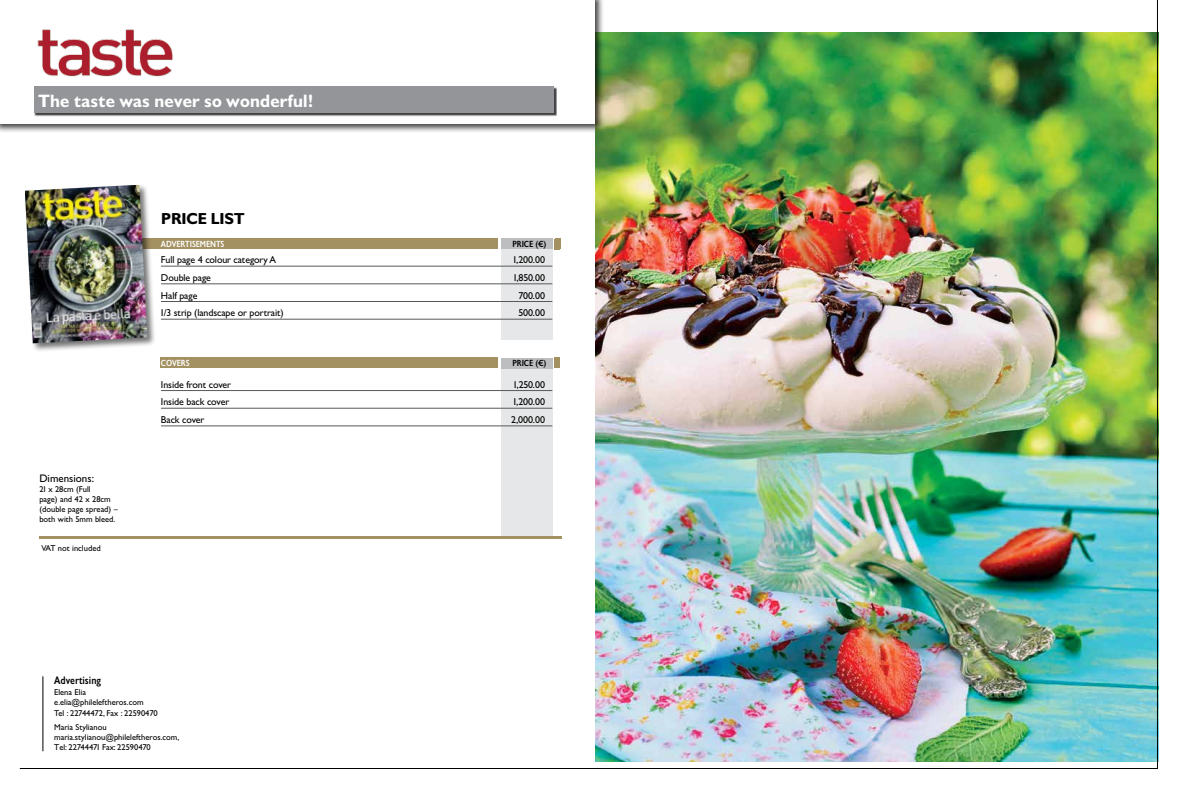
<style>
.page{position:relative;width:1191px;height:794px;background:#fff}
.page>*{position:absolute;margin:0;border:0;box-sizing:border-box;transform-origin:0 0}
.t1{font:700 18px "Gill Sans Hel";letter-spacing:.015em;color:#fff}
.t2{font:700 16px "Gill Sans Hel";color:#000}
.t3{font:11px "Gill Sans Hel";color:#000}
.t4{font:700 11px "Gill Sans Hel Semi Condenced";color:#000}
.t5{font:10px "Gill Sans Hel";letter-spacing:-.01em;color:#000}
.t6{font:700 9px "Gill Sans Hel Semi Condenced";letter-spacing:-.01em;color:#fff}
.t7{font:700 9px "Gill Sans Hel Semi Condenced";letter-spacing:-.01em;color:#000}
.t8{font:8.5px/10.2px "Gill Sans Hel";color:#000}
</style>
<div class="page">
<img style="left:595px;top:32px;width:562px;height:729px">
<div style="left:85px;top:238px;width:412px;height:11px;background:#a39161"></div>
<div style="left:555px;top:238px;width:6px;height:11px;background:#a39161"></div>
<div style="left:501px;top:241px;width:51px;height:99px;background:#e6e7e8"></div>
<div style="left:501px;top:358px;width:51px;height:179px;background:#e6e7e8"></div>
<hr style="left:161px;top:266px;width:391px;height:1px;background:#58595b">
<hr style="left:161px;top:284px;width:391px;height:1px;background:#58595b">
<hr style="left:161px;top:301px;width:391px;height:1px;background:#58595b">
<hr style="left:161px;top:319px;width:391px;height:1px;background:#58595b">
<hr style="left:161px;top:390px;width:391px;height:1px;background:#58595b">
<hr style="left:161px;top:408px;width:391px;height:1px;background:#58595b">
<hr style="left:161px;top:426px;width:391px;height:1px;background:#58595b">
<div style="left:160px;top:357px;width:337px;height:11px;background:#a39161"></div>
<div style="left:501px;top:238px;width:51px;height:11px;background:#bcbec0"></div>
<div style="left:501px;top:358px;width:51px;height:10px;background:#bcbec0"></div>
<div style="left:554px;top:239px;width:6px;height:11px;background:#a39161"></div>
<div style="left:554px;top:357px;width:6px;height:11px;background:#a39161"></div>
<div style="left:0;top:0;width:604px;height:133px;background:#000;opacity:.75"></div>
<div style="left:0;top:0;width:594px;height:123px;background:#fff"></div>
<hr style="left:20px;top:768px;width:1137px;height:1px;background:#000">
<hr style="left:1157px;top:0;width:1px;height:768px;background:#000">
<div style="left:35px;top:87px;width:522px;height:29px;background:#4a4a4a"></div>
<div style="left:34px;top:86px;width:520px;height:27px;background:#939598"></div>
<hr style="left:39px;top:536px;width:522px;height:3px;background:#a39161">
<img style="left:37px;top:29px;width:136px;height:48px">
<div style="left:24px;top:183px;width:132px;height:170px;background:#000;opacity:.55"></div>
<img style="left:25px;top:185px;width:122px;height:158px">
<hr style="left:43px;top:676px;width:1px;height:75px;background:#000">
<h1 class="t1" style="left:39px;top:91px;width:276px">The taste was never so wonderful!</h1>
<h2 class="t2" style="left:161px;top:211px;width:74px">Price List</h2>
<p class="t5" style="left:161px;top:255px;width:116px">Full page 4 colour category A</p>
<p class="t5" style="left:513px;top:255px;width:33px">1,200.00</p>
<p class="t5" style="left:161px;top:272px;width:52px">Double page</p>
<p class="t5" style="left:514px;top:272px;width:33px">1,850.00</p>
<p class="t5" style="left:161px;top:290px;width:38px">Half page</p>
<p class="t5" style="left:519px;top:290px;width:28px">700.00</p>
<p class="t5" style="left:161px;top:308px;width:124px">1/3 strip (landscape or portrait)</p>
<p class="t5" style="left:518px;top:308px;width:28px">500.00</p>
<p class="t6" style="left:161px;top:238px;width:61px">ADVERTISEMENTS</p>
<p class="t7" style="left:512px;top:238px;width:35px">PRICE (€)</p>
<p class="t6" style="left:161px;top:358px;width:29px">COVERS</p>
<p class="t7" style="left:512px;top:358px;width:35px">PRICE (€)</p>
<p class="t3" style="left:39px;top:472px;width:56px">Dimensions:</p>
<p class="t8" style="left:39px;top:484px;width:80px">21 x 28cm (Full<br>page) and 42 x 28cm (double page spread) – both with 5mm bleed.</p>
<p class="t8" style="left:41px;top:543px;width:61px">VAT not included</p>
<p class="t5" style="left:161px;top:379px;width:71px">Inside front cover</p>
<p class="t5" style="left:514px;top:379px;width:33px">1,250.00</p>
<p class="t5" style="left:161px;top:397px;width:70px">Inside back cover</p>
<p class="t5" style="left:513px;top:397px;width:33px">1,200.00</p>
<p class="t5" style="left:161px;top:414px;width:45px">Back cover</p>
<p class="t5" style="left:511px;top:414px;width:35px">2,000.00</p>
<p class="t4" style="left:54px;top:674px;width:48px">ADVERTISING</p>
<p class="t8" style="left:54px;top:687px;width:105px">Elena Elia e.elia@phileleftheros.com<br>Tel : 22744472, Fax : 22590470</p>
<p class="t8" style="left:54px;top:722px;width:127px">Μaria Stylianou maria.stylianou@phileleftheros.com,<br>Τel: 22744471 Fax: 22590470</p>
</div>
